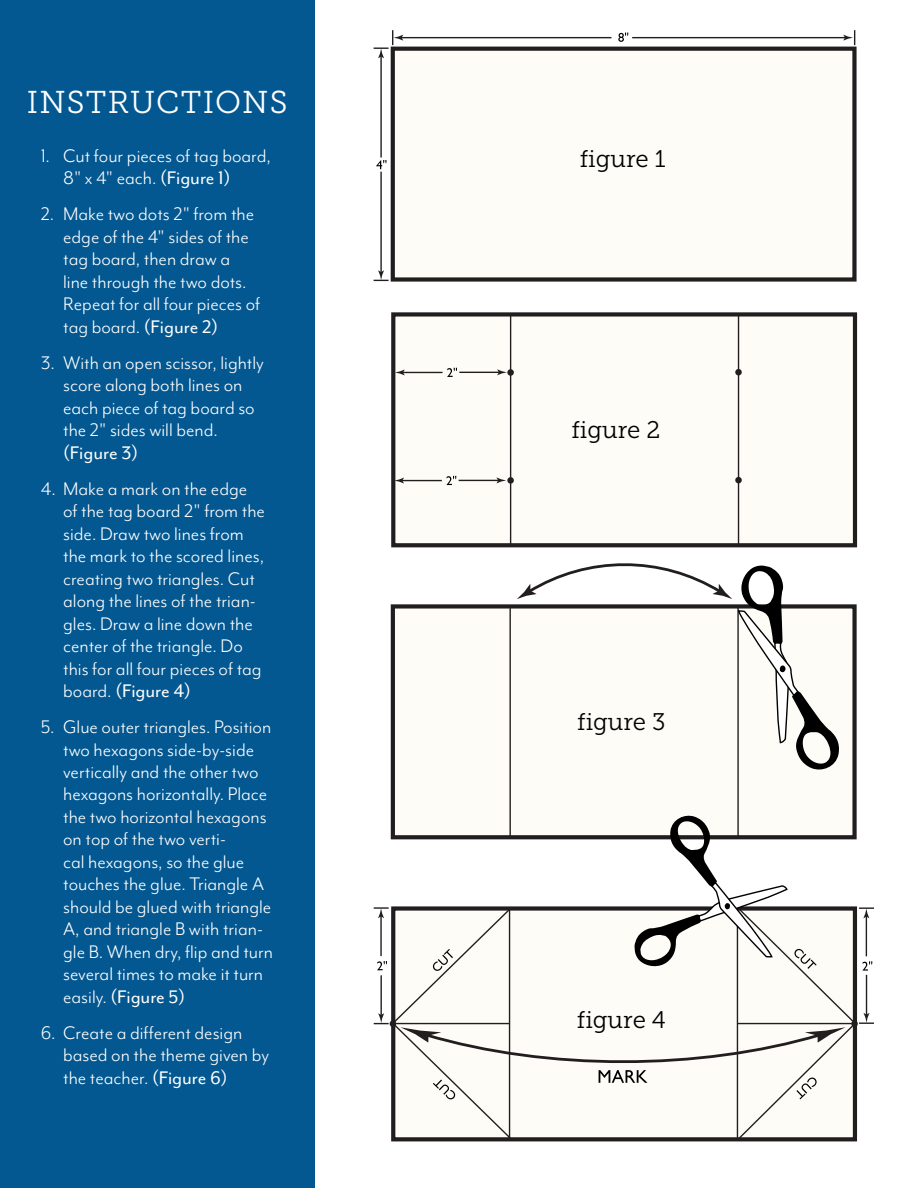
<style>
.page{position:relative;width:918px;height:1188px;background:#fff}
.page>*{position:absolute;margin:0;border:0;box-sizing:border-box;transform-origin:0 0}
.t1{font:31.5px "Museo Slab 300";letter-spacing:.04em;color:#fff}
.t2{font:24px "Museo Slab 300";color:#000}
.t3{font:21px/22.5px "Mr Eaves Mod OT";color:#fff}
.t4{font:21px "Mr Eaves Mod OT";color:#fff}
.s1{font-style:inherit}
</style>
<div class="page">
<div style="left:0;top:0;width:314px;height:1188px;background:#045891"></div>
<div style="left:393px;top:314px;width:462px;height:231px;background:#fdfcf6"></div>
<div style="left:391px;top:312px;width:466px;height:235px;border:4px solid #221e1f"></div>
<hr style="left:510px;top:316px;width:1px;height:228px;background:#221e1f">
<hr style="left:738px;top:316px;width:1px;height:228px;background:#221e1f">
<hr style="left:402px;top:372px;width:41px;height:1px;background:#221e1f">
<svg style="left:395px;top:370px;width:10px;height:5px"></svg>
<div style="left:507px;top:369px;width:7px;height:7px;background:#221e1f;border-radius:50%"></div>
<div style="left:507px;top:477px;width:7px;height:7px;background:#221e1f;border-radius:50%"></div>
<svg style="left:447px;top:368px;width:10px;height:9px"></svg>
<hr style="left:459px;top:372px;width:41px;height:1px;background:#221e1f">
<svg style="left:497px;top:369px;width:10px;height:6px"></svg>
<div style="left:735px;top:369px;width:7px;height:6px;background:#221e1f;border-radius:50%"></div>
<div style="left:735px;top:477px;width:7px;height:6px;background:#221e1f;border-radius:50%"></div>
<hr style="left:401px;top:480px;width:41px;height:1px;background:#221e1f">
<svg style="left:394px;top:478px;width:10px;height:6px"></svg>
<svg style="left:446px;top:476px;width:10px;height:9px"></svg>
<hr style="left:459px;top:480px;width:40px;height:1px;background:#221e1f">
<svg style="left:496px;top:477px;width:10px;height:6px"></svg>
<div style="left:393px;top:49px;width:461px;height:231px;background:#fdfcf6"></div>
<div style="left:391px;top:47px;width:466px;height:235px;border:4px solid #221e1f"></div>
<svg style="left:618px;top:33px;width:10px;height:9px"></svg>
<hr style="left:401px;top:37px;width:210px;height:1px;background:#221e1f">
<hr style="left:632px;top:37px;width:214px;height:1px;background:#221e1f">
<svg style="left:843px;top:30px;width:12px;height:15px"></svg>
<hr style="left:380px;top:172px;width:2px;height:101px;background:#221e1f">
<hr style="left:380px;top:56px;width:2px;height:102px;background:#221e1f">
<svg style="left:374px;top:270px;width:15px;height:11px"></svg>
<svg style="left:374px;top:30px;width:29px;height:28px"></svg>
<svg style="left:376px;top:160px;width:10px;height:9px"></svg>
<div style="left:393px;top:606px;width:462px;height:231px;background:#fdfcf6"></div>
<div style="left:391px;top:604px;width:466px;height:235px;border:4px solid #221e1f"></div>
<hr style="left:509px;top:608px;width:2px;height:228px;background:#221e1f">
<hr style="left:737px;top:608px;width:2px;height:228px;background:#221e1f">
<svg style="left:517px;top:563px;width:324px;height:209px"></svg>
<svg style="left:374px;top:813px;width:500px;height:328px"></svg>
<h1 class="t1" style="left:27px;top:85px;width:262px">INSTRUCTIONS</h1>
<p class="t3" style="left:63px;top:144px;width:209px;text-indent:-22px">1. Cut four pieces of tag board,<br>8" x 4" each. <span class="s1">(Figure 1)</span></p>
<p class="t3" style="left:63px;top:203px;width:198px;text-indent:-22px">2. Make two dots 2" from the edge of the 4" sides of the tag board, then draw a line through the two dots.<br>Repeat for all four pieces of tag board. <span class="s1">(Figure 2)</span></p>
<p class="t3" style="left:63px;top:351px;width:202px;text-indent:-22px">3. With an open scissor, lightly score along both lines on each piece of tag board so the 2" sides will bend.</p>
<p class="t4" style="left:63px;top:441px;width:76px">(Figure 3)</p>
<p class="t3" style="left:63px;top:477px;width:203px;text-indent:-22px">4. Make a mark on the edge of the tag board 2" from the side. Draw two lines from the mark to the scored lines, creating two triangles. Cut along the lines of the trian&shy;gles. Draw a line down the center of the triangle. Do this for all four pieces of tag board. <span class="s1">(Figure 4)</span></p>
<p class="t3" style="left:63px;top:716px;width:211px;text-indent:-22px">5. Glue outer triangles. Position two hexagons side-by-side vertically and the other two hexagons horizontally. Place the two horizontal hexagons on top of the two verti-<br>cal hexagons, so the glue touches the glue. Triangle A should be glued with triangle<br>A, and triangle B with trian&shy;gle B. When dry, flip and turn several times to make it turn easily. <span class="s1">(Figure 5)</span></p>
<p class="t3" style="left:63px;top:1022px;width:207px;text-indent:-22px">6. Create a different design based on the theme given by the teacher. <span class="s1">(Figure 6)</span></p>
<p class="t2" style="left:580px;top:145px;width:87px">figure 1</p>
<p class="t2" style="left:571px;top:416px;width:90px">figure 2</p>
<p class="t2" style="left:577px;top:709px;width:90px">figure 3</p>
<p class="t2" style="left:577px;top:1007px;width:91px">figure 4</p>
</div>
